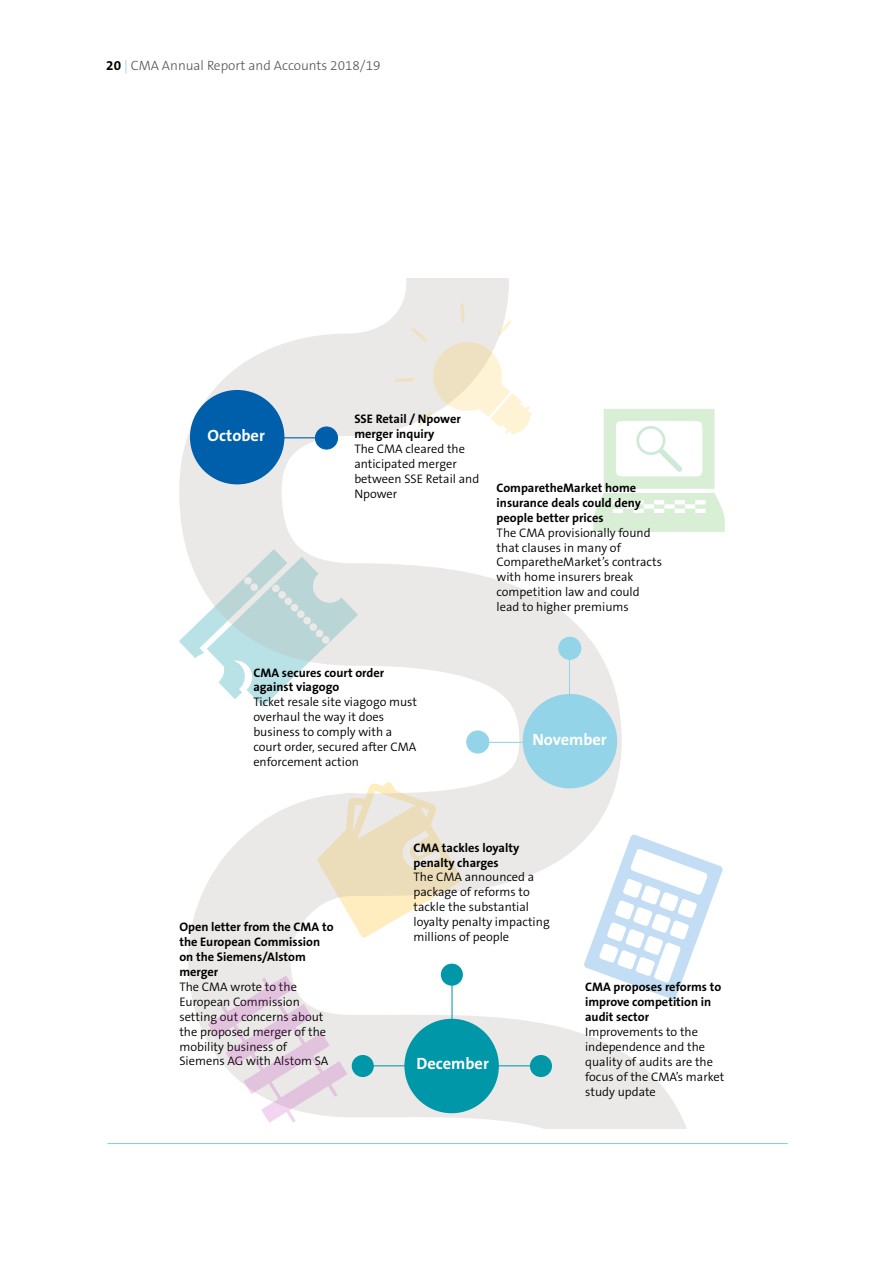
<style>
.page{position:relative;width:893px;height:1263px;background:#fff}
.page>*{position:absolute;margin:0;border:0;box-sizing:border-box;transform-origin:0 0}
.t1{font:700 16.35px "The Sans B W7";color:#fff}
.t2{font:300 13.5px "The Sans B W3";color:#545155}
.t3{font:300 12.45px/14.9px "The Sans B W4";color:#000}
.s1{font-family:"The Sans B W7";font-weight:700;color:#000}
.s2{color:#7ec9eb}
.s3{font-family:"The Sans B W7";font-weight:700}
</style>
<div class="page">
<hr style="left:107px;top:1143px;width:681px;height:1px;background:#7ec9eb">
<svg style="left:698px;top:858px;width:25px;height:79px"></svg>
<svg style="left:179px;top:278px;width:519px;height:850px"></svg>
<svg style="left:395px;top:303px;width:137px;height:132px"></svg>
<hr style="left:235px;top:437px;width:92px;height:1px;background:#005faa">
<div style="left:315px;top:427px;width:22px;height:22px;background:#005faa;border-radius:50%"></div>
<div style="left:315px;top:426px;width:23px;height:24px;border:1px solid #005faa;border-radius:50%"></div>
<div style="left:190px;top:390px;width:94px;height:94px;background:#005faa;border-radius:50%"></div>
<hr style="left:478px;top:742px;width:92px;height:1px;background:#93d4e9">
<div style="left:467px;top:731px;width:22px;height:22px;background:#93d4e9;border-radius:50%"></div>
<div style="left:466px;top:730px;width:23px;height:23px;border:1px solid #93d4e9;border-radius:50%"></div>
<hr style="left:569px;top:648px;width:1px;height:92px;background:#93d4e9">
<div style="left:559px;top:637px;width:22px;height:22px;background:#93d4e9;border-radius:50%"></div>
<div style="left:558px;top:637px;width:23px;height:23px;border:1px solid #93d4e9;border-radius:50%"></div>
<div style="left:523px;top:694px;width:94px;height:94px;background:#93d4e9;border-radius:50%"></div>
<hr style="left:451px;top:974px;width:2px;height:92px;background:#0098a9">
<div style="left:441px;top:964px;width:22px;height:22px;background:#0098a9;border-radius:50%"></div>
<hr style="left:450px;top:1065px;width:92px;height:1px;background:#0098a9">
<div style="left:530px;top:1055px;width:22px;height:22px;background:#0098a9;border-radius:50%"></div>
<hr style="left:362px;top:1065px;width:92px;height:1px;background:#0098a9">
<div style="left:352px;top:1055px;width:22px;height:22px;background:#0098a9;border-radius:50%"></div>
<div style="left:404px;top:1019px;width:95px;height:94px;background:#0098a9;border-radius:50%"></div>
<svg style="left:593px;top:409px;width:132px;height:123px"></svg>
<svg style="left:208px;top:975px;width:139px;height:148px"></svg>
<p class="t2" style="left:106px;top:57px;width:276px"><span class="s1">20</span> <span class="s2">|</span> CMA Annual Report and Accounts 2018/19</p>
<p class="t1" style="left:208px;top:424px;width:59px">October</p>
<p class="t3" style="left:354px;top:412px;width:126px"><span class="s3">SSE Retail / Npower merger inquiry<br></span>The CMA cleared the anticipated merger between SSE Retail and<br>Npower</p>
<p class="t3" style="left:497px;top:480px;width:167px"><span class="s3">ComparetheMarket home insurance deals could deny people better prices<br></span>The CMA provisionally found that clauses in many of<br>ComparetheMarket’s contracts with home insurers break competition law and could lead to higher premiums</p>
<p class="t3" style="left:253px;top:665px;width:165px"><span class="s3">CMA secures court order against viagogo<br></span>Ticket resale site viagogo must overhaul the way it does business to comply with a court order, secured after CMA enforcement action</p>
<p class="t1" style="left:532px;top:729px;width:76px">November</p>
<p class="t3" style="left:179px;top:920px;width:156px"><span class="s3">Open letter from the CMA to the European Commission on the Siemens/Alstom merger<br></span>The CMA wrote to the<br>European Commission setting out concerns about the proposed merger of the mobility business of<br>Siemens AG with Alstom SA</p>
<p class="t3" style="left:413px;top:840px;width:138px"><span class="s3">CMA tackles loyalty penalty charges<br></span>The CMA announced a package of reforms to tackle the substantial loyalty penalty impacting millions of people</p>
<p class="t1" style="left:416px;top:1053px;width:74px">December</p>
<p class="t3" style="left:585px;top:980px;width:141px"><span class="s3">CMA proposes reforms to improve competition in audit sector<br></span>Improvements to the independence and the quality of audits are the focus of the CMA’s market study update</p>
</div>
